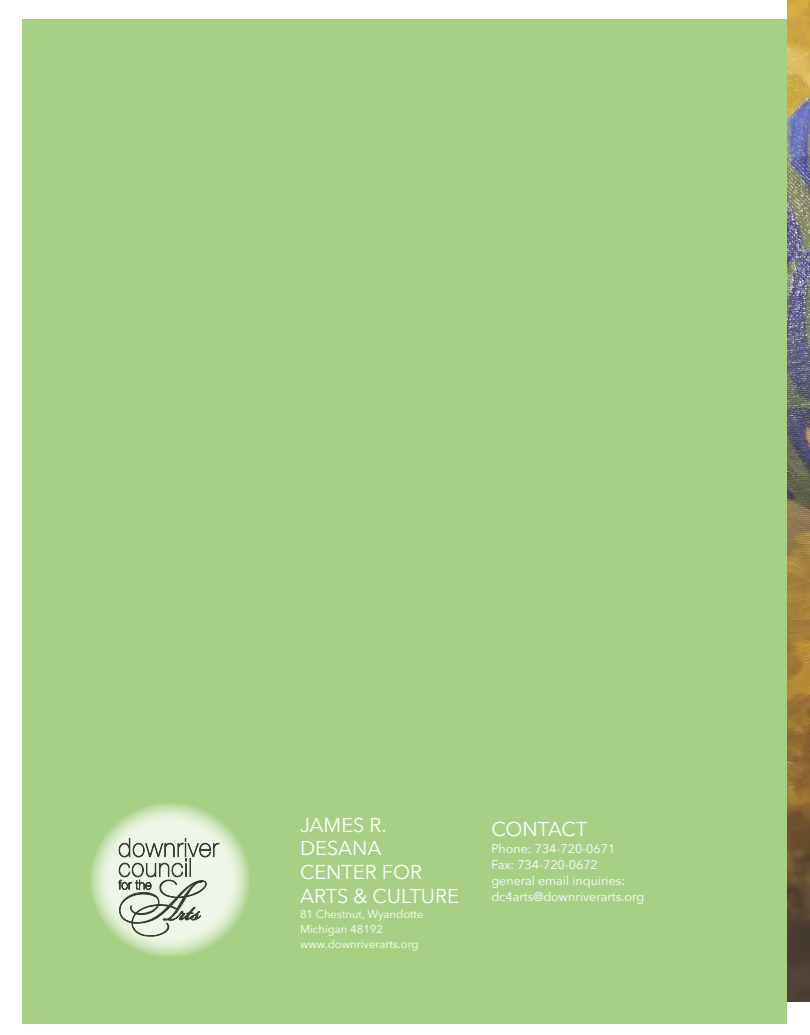
<style>
.page{position:relative;width:810px;height:1035px;background:#fff}
.page>*{position:absolute;margin:0;border:0;box-sizing:border-box;transform-origin:0 0}
.t1{font:20px/23.8px "Avenir Next";color:#fff}
.t2{font:12.5px "Avenir Next";color:#fff}
.t3{font:11.25px/15px "Avenir Next";color:#fff}
</style>
<div class="page">
<div style="left:22px;top:19px;width:766px;height:1005px;background:#a8d085"></div>
<svg style="left:90px;top:802px;width:160px;height:155px;background:#d6e9c6"></svg>
<svg style="left:118px;top:838px;width:101px;height:99px;background:#c9d0c3"></svg>
<img style="left:787px;top:0;width:23px;height:1002px">
<p class="t1" style="left:300px;top:812px;width:160px">JAMES R.<br>DESANA<br>CENTER FOR<br>ARTS &amp; CULTURE</p>
<p class="t3" style="left:300px;top:906px;width:125px">81 Chestnut, Wyandotte<br>Michigan 48192</p>
<p class="t3" style="left:300px;top:936px;width:120px">www.downriverarts.org</p>
<p class="t1" style="left:491px;top:817px;width:97px">CONTACT</p>
<p class="t2" style="left:491px;top:838px;width:125px">Phone: 734-720-0671</p>
<p class="t2" style="left:491px;top:854px;width:108px">Fax: 734-720-0672</p>
<p class="t2" style="left:491px;top:870px;width:135px">general email inquiries:</p>
<p class="t2" style="left:491px;top:886px;width:155px">dc4arts@downriverarts.org</p>
</div>
